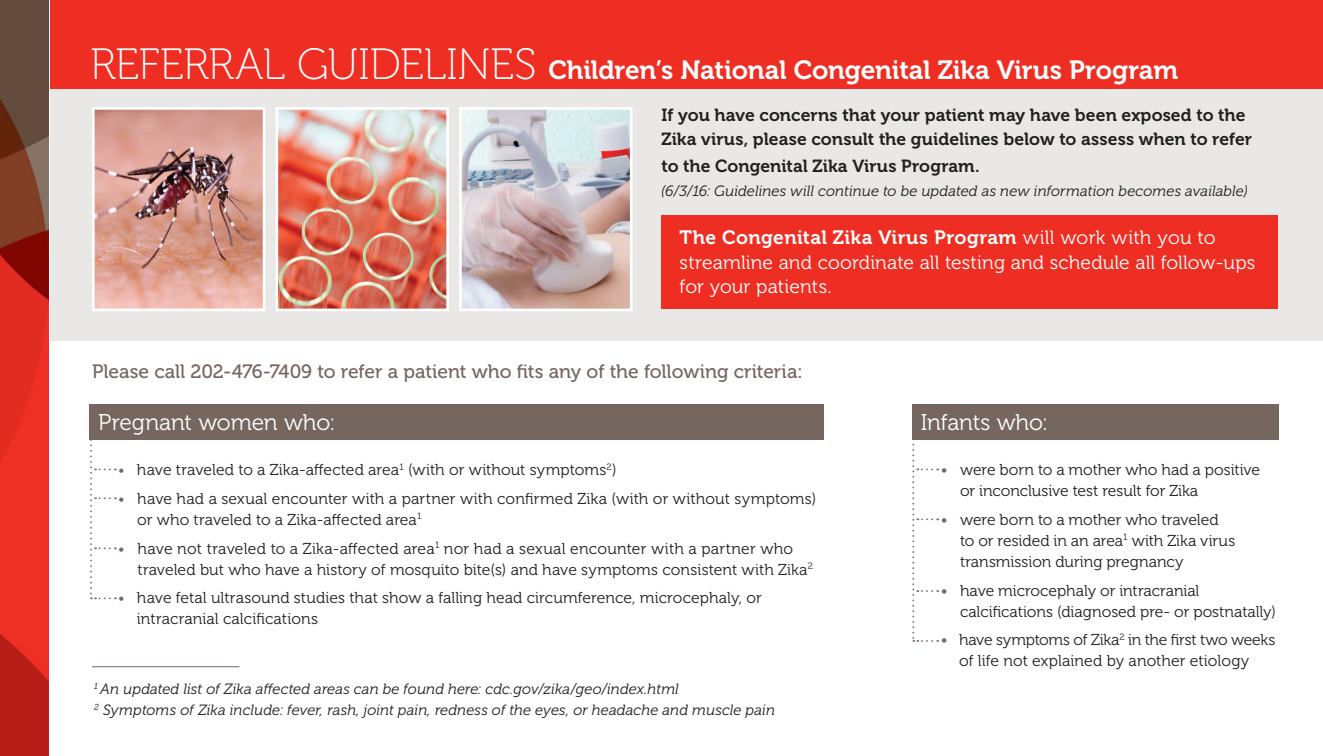
<style>
.page{position:relative;width:1323px;height:756px;background:#fff}
.page>*{position:absolute;margin:0;border:0;box-sizing:border-box;transform-origin:0 0}
.t1{font:26.25px "Museo 700";letter-spacing:-.005em;color:#fff}
.body{font:22.75px "Museo 300";letter-spacing:-.01em;color:#fff}
.body-2{font:19.25px/24.5px "Museo 300";letter-spacing:.005em;color:#fff}
.body-3{font:19.25px "Museo 500";letter-spacing:-.005em;color:#756660}
.body-4{font:17.5px/24.5px "Museo 700";letter-spacing:.005em;color:#231f20}
.body-5{font:15.75px/21px "Museo 300";letter-spacing:.005em;color:#231f20}
.body-6{font:italic 14.88px "Museo 300";letter-spacing:.005em;color:#231f20}
.s1{font-family:"Museo 100";font-size:43.75px}
.s2{font-family:"Museo 700"}
.s3{font-size:14.88px;color:#756660}
.s4{color:#756660}
</style>
<div class="page">
<div style="left:51px;top:0;width:1272px;height:340px;background:#eae8e6"></div>
<div style="left:662px;top:215px;width:616px;height:94px;background:#ee2e22"></div>
<div style="left:90px;top:405px;width:734px;height:35px;background:#756660"></div>
<div style="left:912px;top:405px;width:366px;height:35px;background:#756660"></div>
<div style="left:51px;top:0;width:1272px;height:89px;background:#ee2e22"></div>
<img style="left:280px;top:111px;width:165px;height:196px">
<div style="left:276px;top:107px;width:173px;height:204px;border:3px solid #fff"></div>
<img style="left:0;top:0;width:48px;height:756px">
<img style="left:96px;top:111px;width:165px;height:196px">
<div style="left:92px;top:107px;width:173px;height:204px;border:3px solid #fff"></div>
<img style="left:463px;top:111px;width:166px;height:196px">
<div style="left:459px;top:107px;width:174px;height:204px;border:3px solid #fff"></div>
<svg style="left:912px;top:440px;width:26px;height:202px"></svg>
<svg style="left:90px;top:440px;width:26px;height:159px"></svg>
<hr style="left:92px;top:666px;width:147px;height:1px;background:#756660">
<p class="t1" style="left:90px;top:56px;width:1089px"><span class="s1">REFERRAL GUIDELINES</span> Children’s National Congenital Zika Virus Program</p>
<p class="body-4" style="left:662px;top:103px;width:592px">If you have concerns that your patient may have been exposed to the<br>Zika virus, please consult the guidelines below to assess when to refer</p>
<p class="body-4" style="left:662px;top:154px;width:320px">to the Congenital Zika Virus Program.</p>
<p class="body-6" style="left:662px;top:183px;width:588px">(6/3/16: Guidelines will continue to be updated as new information becomes available)</p>
<p class="body-2" style="left:680px;top:226px;width:577px"><span class="s2">The Congenital Zika Virus Program</span> will work with you to streamline and coordinate all testing and schedule all follow-ups for your patients.</p>
<p class="body-3" style="left:92px;top:361px;width:712px">Please call 202-476-7409 to refer a patient who fits any of the following criteria:</p>
<p class="body" style="left:98px;top:410px;width:239px">Pregnant women who:</p>
<p class="body-5" style="left:118px;top:459px;width:500px"><span class="s3">•</span> have traveled to a Zika-affected area<sup>1</sup> (with or without symptoms<sup>2</sup>)</p>
<p class="body-5" style="left:137px;top:488px;width:681px;text-indent:-19px"><span class="s3">•</span> have had a sexual encounter with a partner with confirmed Zika (with or without symptoms) or who traveled to a Zika-affected area<sup>1</sup></p>
<p class="body-5" style="left:138px;top:538px;width:677px;text-indent:-19px"><span class="s3">•</span> have not traveled to a Zika-affected area<sup>1</sup> nor had a sexual encounter with a partner who traveled but who have a history of mosquito bite(s) and have symptoms consistent with Zika<sup>2</sup></p>
<p class="body-5" style="left:137px;top:588px;width:626px;text-indent:-19px"><span class="s3">•</span> have fetal ultrasound studies that show a falling head circumference, microcephaly, or intracranial calcifications</p>
<p class="body-6" style="left:94px;top:681px;width:586px"><sup>1</sup> An updated list of Zika affected areas can be found here: cdc.gov/zika/geo/index.html</p>
<p class="body-6" style="left:94px;top:702px;width:682px"><sup>2</sup> Symptoms of Zika include: fever, rash, joint pain, redness of the eyes, or headache and muscle pain</p>
<p class="body" style="left:921px;top:410px;width:129px">Infants who:</p>
<p class="body-5" style="left:960px;top:459px;width:302px;text-indent:-19px"><span class="s4">•</span> were born to a mother who had a positive or inconclusive test result for Zika</p>
<p class="body-5" style="left:960px;top:509px;width:277px;text-indent:-19px"><span class="s4">•</span> were born to a mother who traveled to or resided in an area<sup>1</sup> with Zika virus transmission during pregnancy</p>
<p class="body-5" style="left:960px;top:580px;width:317px;text-indent:-19px"><span class="s4">•</span> have microcephaly or intracranial calcifications (diagnosed pre- or postnatally)</p>
<p class="body-5" style="left:941px;top:630px;width:336px;text-align:center"><span class="s4">•</span> have symptoms of Zika<sup>2</sup> in the first two weeks of life not explained by another etiology</p>
</div>
